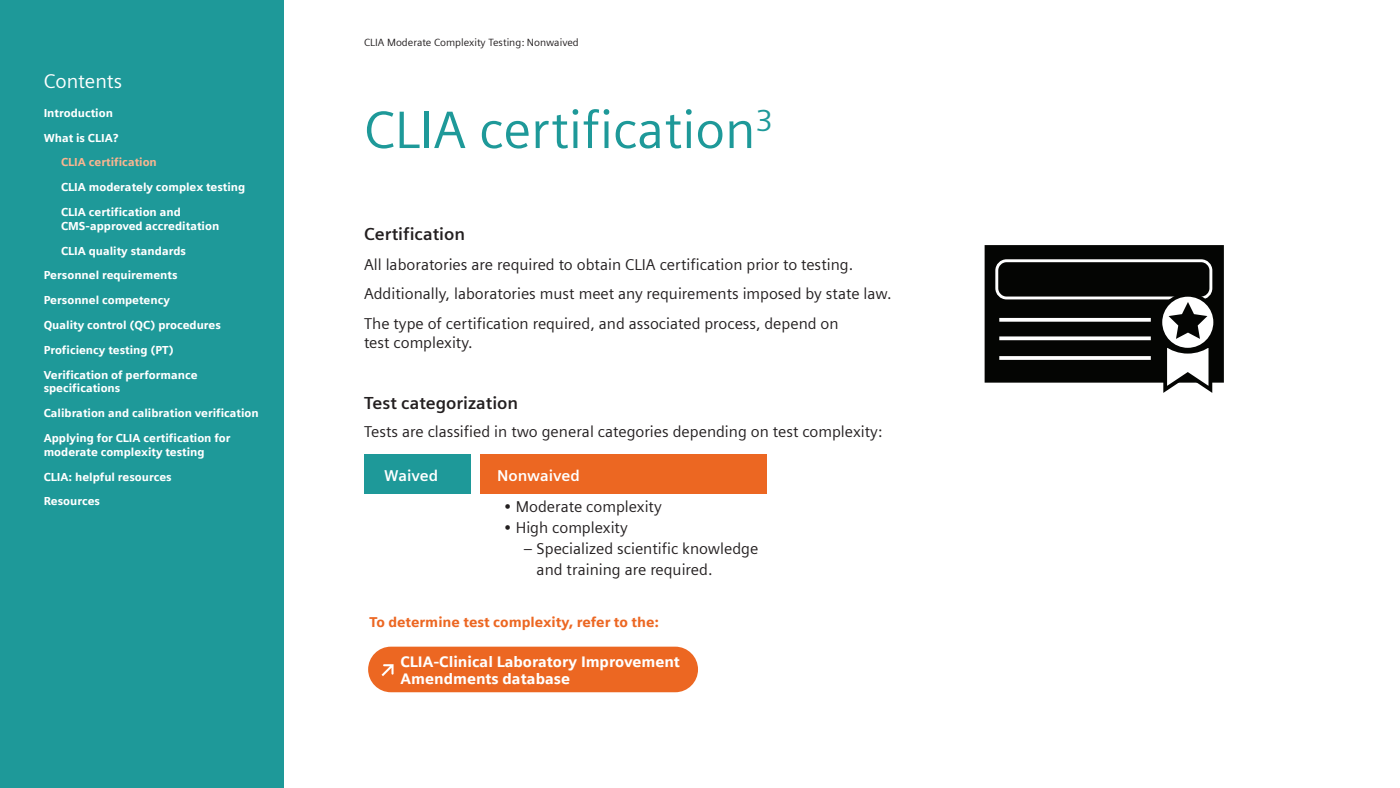
<style>
.page{position:relative;width:1400px;height:788px;background:#fff}
.page>*{position:absolute;margin:0;border:0;box-sizing:border-box;transform-origin:0 0}
.t1{font:52.5px "Siemens Sans";color:#1e9999}
.t2{font:19.95px "Siemens Sans";color:#fff}
.t3{font:700 17.5px "Siemens Sans";color:#231f20}
.t4{font:15.75px/29.4px "Siemens Sans";color:#231f20}
.t5{font:700 15.75px "Siemens Sans";color:#fff}
.t6{font:900 14.96px/16.9px "Siemens Sans";color:#fff}
.t7{font:900 14px "Siemens Sans";color:#ec6722}
.t8{font:900 11.38px/24.8px "Siemens Sans";color:#fff}
.t9{font:900 11.38px "Siemens Sans";color:#f9b590}
.t10{font:10.5px "Siemens Sans";color:#231f20}
</style>
<div class="page">
<div style="left:0;top:0;width:283px;height:788px;background:#1e9999"></div>
<div style="left:480px;top:454px;width:286px;height:39px;background:#ec6722"></div>
<div style="left:364px;top:454px;width:107px;height:39px;background:#1e9999"></div>
<div style="left:368px;top:646px;width:330px;height:46px;background:#ec6722;border-radius:23px"></div>
<svg style="left:381px;top:664px;width:13px;height:12px"></svg>
<div style="left:986px;top:247px;width:236px;height:134px;background:#040503"></div>
<div style="left:985px;top:245px;width:239px;height:137px;border:4px solid #040503"></div>
<div style="left:995px;top:259px;width:217px;height:40px;border:3px solid #fff;border-radius:10px"></div>
<svg style="left:999px;top:336px;width:152px;height:4px"></svg>
<svg style="left:999px;top:356px;width:152px;height:4px"></svg>
<svg style="left:1156px;top:291px;width:63px;height:102px"></svg>
<svg style="left:999px;top:318px;width:152px;height:4px"></svg>
<h2 class="t2" style="left:44px;top:66px;width:80px">Contents</h2>
<p class="t8" style="left:44px;top:100px;width:76px">Introduction<br>What is CLIA?</p>
<p class="t9" style="left:61px;top:153px;width:97px">CLIA certification</p>
<p class="t8" style="left:61px;top:174px;width:186px">CLIA moderately complex testing<br>CLIA certification and</p>
<p class="t8" style="left:61px;top:213px;width:160px">CMS-approved accreditation</p>
<p class="t8" style="left:61px;top:237px;width:127px">CLIA quality standards</p>
<p class="t8" style="left:44px;top:262px;width:135px">Personnel requirements</p>
<p class="t8" style="left:44px;top:287px;width:128px">Personnel competency</p>
<p class="t8" style="left:44px;top:312px;width:179px">Quality control (QC) procedures</p>
<p class="t8" style="left:44px;top:337px;width:132px">Proficiency testing (PT)</p>
<p class="t8" style="left:44px;top:361px;width:155px">Verification of performance</p>
<p class="t8" style="left:44px;top:375px;width:217px">specifications<br>Calibration and calibration verification<br>Applying for CLIA certification for</p>
<p class="t8" style="left:44px;top:438px;width:163px">moderate complexity testing<br>CLIA: helpful resources<br>Resources</p>
<p class="t10" style="left:364px;top:34px;width:216px">CLIA Moderate Complexity Testing: Nonwaived</p>
<h1 class="t1" style="left:364px;top:90px;width:411px">CLIA certification<sup>3</sup></h1>
<h3 class="t3" style="left:364px;top:221px;width:103px">Certification</h3>
<h3 class="t4" style="left:364px;top:248px;width:529px">All laboratories are required to obtain CLIA certification prior to testing.<br>Additionally, laboratories must meet any requirements imposed by state law.<br>The type of certification required, and associated process, depend on</h3>
<h3 class="t4" style="left:364px;top:326px;width:110px">test complexity.</h3>
<h3 class="t3" style="left:364px;top:389px;width:156px">Test categorization</h3>
<h3 class="t4" style="left:364px;top:415px;width:520px">Tests are classified in two general categories depending on test complexity:</h3>
<h3 class="t5" style="left:384px;top:463px;width:55px">Waived</h3>
<h3 class="t5" style="left:497px;top:463px;width:84px">Nonwaived</h3>
<h3 class="t4" style="left:504px;top:490px;width:159px">• Moderate complexity</h3>
<h3 class="t4" style="left:504px;top:511px;width:125px">• High complexity</h3>
<h3 class="t4" style="left:537px;top:536px;width:223px;line-height:21px;text-indent:-13px">– Specialized scientific knowledge and training are required.</h3>
<p class="t7" style="left:369px;top:610px;width:291px">To determine test complexity, refer to the:</p>
<h3 class="t6" style="left:400px;top:652px;width:281px">CLIA-Clinical Laboratory Improvement<br>Amendments database</h3>
</div>
